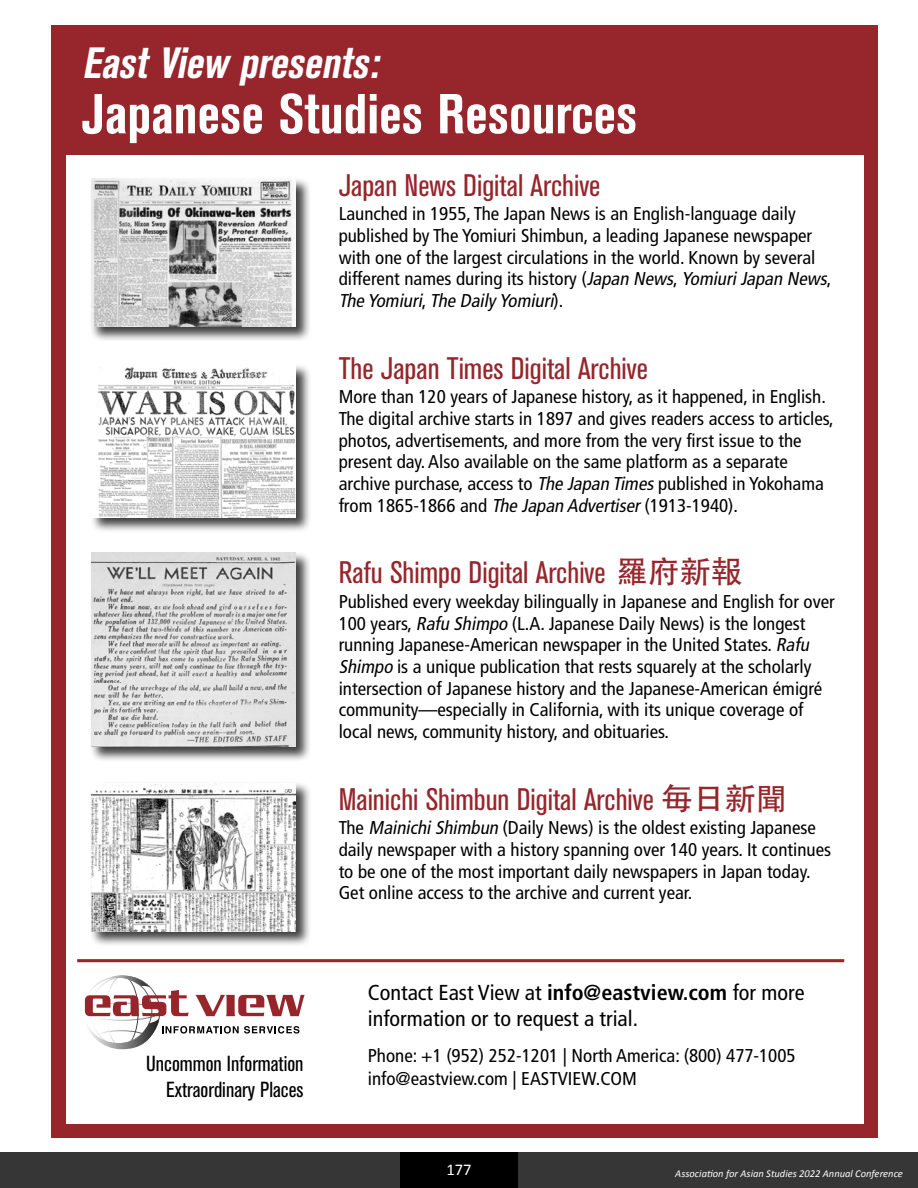
<style>
.page{position:relative;width:918px;height:1188px;background:#fff}
.page>*{position:absolute;margin:0;border:0;box-sizing:border-box;transform-origin:0 0}
.t1{font:700 condensed 55.65px "Akzidenz Grotesk BE";color:#fff}
.t2{font:italic 700 condensed 43.2px "Akzidenz Grotesk BE";color:#fff}
.t3{font:condensed 30.9px "Akzidenz Grotesk BE";color:#96262c}
.t4{font:condensed 21.6px/26px "Frutiger LT Std";color:#000}
.t5{font:condensed 21.6px/26px "Akzidenz Grotesk BE";color:#000;text-align:right}
.t6{font:condensed 18.6px/21.6px "Frutiger LT Std";color:#000}
.t7{font:16.5px "Calibri";color:#fff}
.t8{font:italic 10.5px "Calibri";color:#fff}
.s1{font-style:italic}
.s2{font-family:"Adobe Heiti Std";font-stretch:normal}
.s3{font-weight:700}
</style>
<div class="page">
<div style="left:0;top:1152px;width:918px;height:36px;background:#363636"></div>
<div style="left:400px;top:1152px;width:118px;height:36px;background:#000"></div>
<div style="left:52px;top:25px;width:826px;height:1113px;background:#96262c"></div>
<div style="left:67px;top:155px;width:797px;height:968px;background:#fff"></div>
<div style="left:89px;top:551px;width:222px;height:211px;background:#000;opacity:.75"></div>
<img style="left:91px;top:553px;width:205px;height:194px">
<div style="left:90px;top:363px;width:222px;height:170px;background:#000;opacity:.75"></div>
<img style="left:92px;top:365px;width:204px;height:152px">
<div style="left:89px;top:782px;width:223px;height:165px;background:#000;opacity:.75"></div>
<img style="left:91px;top:783px;width:205px;height:148px">
<div style="left:89px;top:177px;width:222px;height:165px;background:#000;opacity:.75"></div>
<img style="left:91px;top:178px;width:205px;height:149px">
<hr style="left:77px;top:959px;width:767px;height:3px;background:#98252b">
<svg style="left:84px;top:975px;width:221px;height:74px"></svg>
<p class="t2" style="left:82px;top:38px;width:307px">EastView presents:</p>
<p class="t1" style="left:82px;top:82px;width:557px">Japanese Studies Resources</p>
<p class="t3" style="left:339px;top:168px;width:263px">Japan News Digital Archive</p>
<p class="t6" style="left:339px;top:203px;width:494px">Launched in 1955, The Japan News is an English-language daily published by The Yomiuri Shimbun, a leading Japanese newspaper with one of the largest circulations in the world. Known by several different names during its history (<span class="s1">Japan News</span>, <span class="s1">YomiuriJapan News</span>, <span class="s1">The Yomiuri</span>, <span class="s1">The Daily Yomiuri</span>) .</p>
<p class="t3" style="left:339px;top:351px;width:311px">The Japan Times Digital Archive</p>
<p class="t6" style="left:339px;top:386px;width:497px">More than 120 years of Japanese history, as it happened, in English.<br>The digital archive starts in 1897 and gives readers access to articles, photos, advertisements, and more from the very first issue to the present day. Also available on the same platform as a separate archive purchase, access to <span class="s1">The Japan Times</span>published in Yokohama from 1865-1866 and <span class="s1">The Japan Advertiser</span>(1913-1940).</p>
<p class="t3" style="left:339px;top:556px;width:406px">Rafu Shimpo Digital Archive <span class="s2">羅府新報</span></p>
<p class="t6" style="left:339px;top:591px;width:498px">Published every weekday bilingually in Japanese and English for over 100 years, <span class="s1">Rafu Shimpo</span> (L.A. Japanese Daily News) is the longest running Japanese-American newspaper in the United States. <span class="s1">Rafu Shimpo</span> is a unique publication that rests squarely at the scholarly intersection of Japanese history and the Japanese-American émigré community—especially in California, with its unique coverage of local news, community history, and obituaries.</p>
<p class="t5" style="left:146px;top:1051px;width:159px">Uncommon Information<br>Extraordinary Places</p>
<p class="t3" style="left:339px;top:782px;width:450px">Mainichi Shimbun Digital Archive <span class="s2">毎日新聞</span></p>
<p class="t6" style="left:339px;top:817px;width:494px">The <span class="s1">MainichiShimbun</span> (Daily News) is the oldest existing Japanese daily newspaper with a history spanning over 140 years. It continues to be one of the most important daily newspapers in Japan today.<br>Get online access to the archive and current year.</p>
<p class="t4" style="left:368px;top:980px;width:438px">Contact East View at <span class="s3">info@eastview.com</span> for more information or to request a trial.</p>
<p class="t6" style="left:368px;top:1045px;width:429px;line-height:22.2px">Phone: +1 (952) 252-1201 | North America: (800) 477-1005 info@eastview.com | EASTVIEW.COM</p>
<p class="t7" style="left:446px;top:1158px;width:27px">177</p>
<p class="t8" style="left:675px;top:1166px;width:229px">Association for Asian Studies 2022 Annual Conference</p>
</div>
